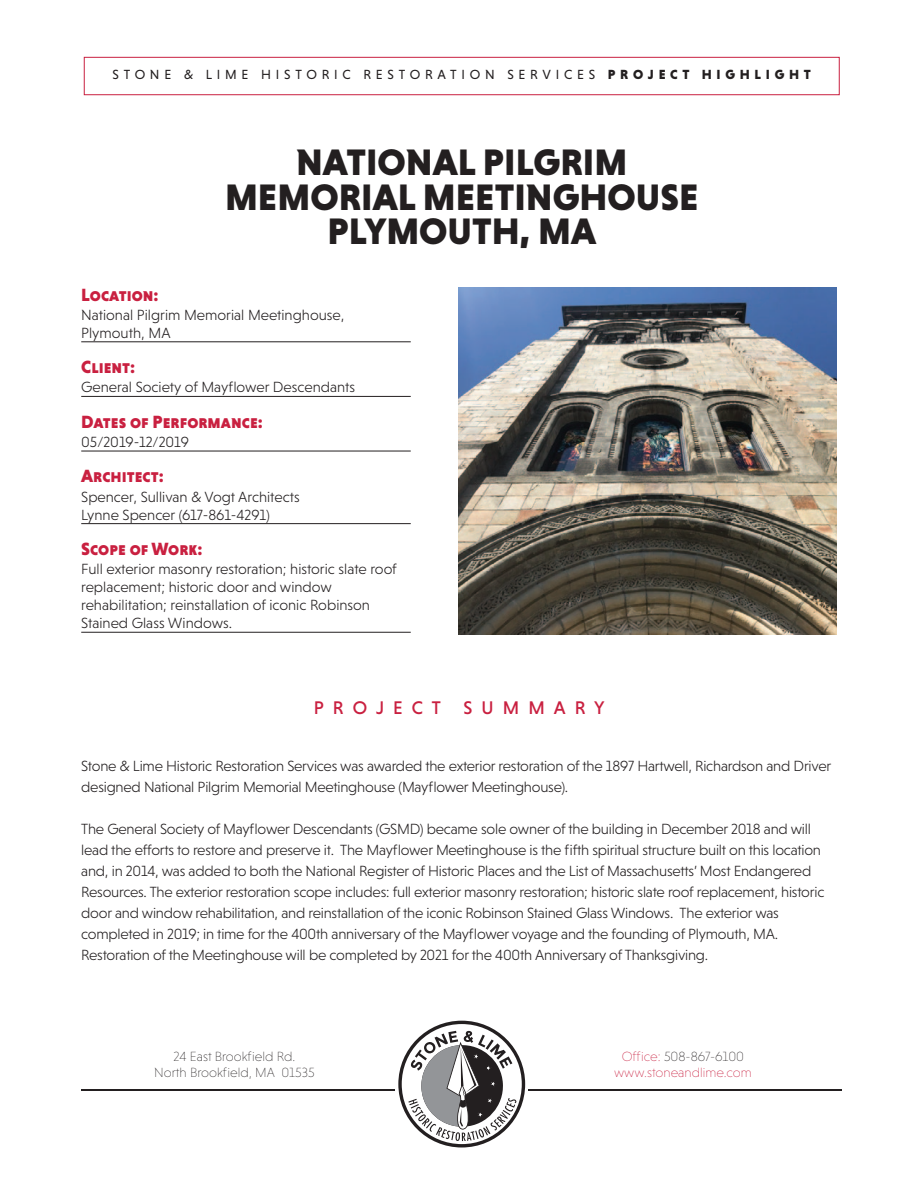
<style>
.page{position:relative;width:918px;height:1188px;background:#fff}
.page>*{position:absolute;margin:0;border:0;box-sizing:border-box;transform-origin:0 0}
.t1{font:37.5px/34.5px "Niveau Grotesk Black Small Caps";color:#231f20;text-align:center}
.t2{font:24px "Niveau Grotesk Regular Small Caps";letter-spacing:.35em;color:#c92040}
.t3{font:18px "Niveau Grotesk Black Small Caps";color:#c92040}
.t4{font:300 15px/21px "Niveau Grotesk";letter-spacing:-.015em;color:#231f20}
.t5{font:200 13.5px "Niveau Grotesk";color:#231f20}
.t6{font:13.5px "Niveau Grotesk Regular Small Caps";letter-spacing:.35em;color:#231f20}
.t7{font:200 13.5px "Niveau Grotesk";color:#c92040}
.s1{font-family:"Niveau Grotesk Black Small Caps"}
.s2{color:#c92040}
</style>
<div class="page">
<hr style="left:81px;top:1090px;width:313px;height:1px;background:#231f20">
<hr style="left:529px;top:1090px;width:313px;height:1px;background:#231f20">
<img style="left:459px;top:287px;width:378px;height:348px">
<div style="left:84px;top:57px;width:756px;height:38px;border:1px solid #c92040"></div>
<hr style="left:81px;top:342px;width:330px;height:1px;background:#231f20">
<hr style="left:81px;top:396px;width:330px;height:1px;background:#231f20">
<hr style="left:81px;top:451px;width:330px;height:1px;background:#231f20">
<hr style="left:81px;top:523px;width:330px;height:1px;background:#231f20">
<hr style="left:81px;top:632px;width:330px;height:1px;background:#231f20">
<svg style="left:398px;top:1021px;width:127px;height:126px"></svg>
<p class="t6" style="left:112px;top:67px;width:700px">STONE &amp; LIME HISTORIC RESTORATION SERVICES <span class="s1">PROJECT HIGHLIGHT</span></p>
<p class="t1" style="left:225px;top:145px;width:475px">NATIONAL PILGRIM<br>MEMORIAL MEETINGHOUSE<br>PLYMOUTH, MA</p>
<p class="t3" style="left:81px;top:284px;width:79px">Location:</p>
<p class="t4" style="left:81px;top:307px;width:265px;line-height:18px">National Pilgrim Memorial Meetinghouse,<br>Plymouth, MA</p>
<p class="t3" style="left:81px;top:356px;width:56px">Client:</p>
<p class="t4" style="left:81px;top:378px;width:275px">General Society of Mayflower Descendants</p>
<p class="t3" style="left:81px;top:411px;width:183px">Dates of Performance:</p>
<p class="t4" style="left:81px;top:433px;width:109px">05/2019-12/2019</p>
<p class="t3" style="left:81px;top:466px;width:84px">Architect:</p>
<p class="t4" style="left:81px;top:489px;width:220px;line-height:18px">Spencer, Sullivan &amp; Vogt Architects<br>Lynne Spencer (617-861-4291)</p>
<p class="t3" style="left:81px;top:538px;width:123px">Scope of Work:</p>
<p class="t4" style="left:81px;top:562px;width:317px;line-height:18px">Full exterior masonry restoration; historic slate roof replacement; historic door and window rehabilitation; reinstallation of iconic Robinson Stained Glass Windows.</p>
<p class="t2" style="left:313px;top:692px;width:293px">project summary</p>
<p class="t4" style="left:81px;top:757px;width:752px">Stone &amp; Lime Historic Restoration Services was awarded the exterior restoration of the 1897 Hartwell, Richardson and Driver designed National Pilgrim Memorial Meetinghouse (Mayflower Meetinghouse).</p>
<p class="t4" style="left:81px;top:820px;width:745px">The General Society of Mayflower Descendants (GSMD) became sole owner of the building in December 2018 and will lead the efforts to restore and preserve it. The Mayflower Meetinghouse is the fifth spiritual structure built on this location and, in 2014, was added to both the National Register of Historic Places and the List of Massachusetts’ Most Endangered Resources. The exterior restoration scope includes: full exterior masonry restoration; historic slate roof replacement, historic door and window rehabilitation, and reinstallation of the iconic Robinson Stained Glass Windows. The exterior was completed in 2019; in time for the 400th anniversary of the Mayflower voyage and the founding of Plymouth, MA.<br>Restoration of the Meetinghouse will be completed by 2021 for the 400th Anniversary of Thanksgiving.</p>
<p class="t5" style="left:174px;top:1048px;width:123px">24 East Brookfield Rd.</p>
<p class="t5" style="left:154px;top:1064px;width:162px">North Brookfield, MA 01535</p>
<p class="t5" style="left:622px;top:1048px;width:124px"><span class="s2">Office:</span> 508-867-6100</p>
<p class="t7" style="left:614px;top:1064px;width:139px">www.stoneandlime.com</p>
</div>
